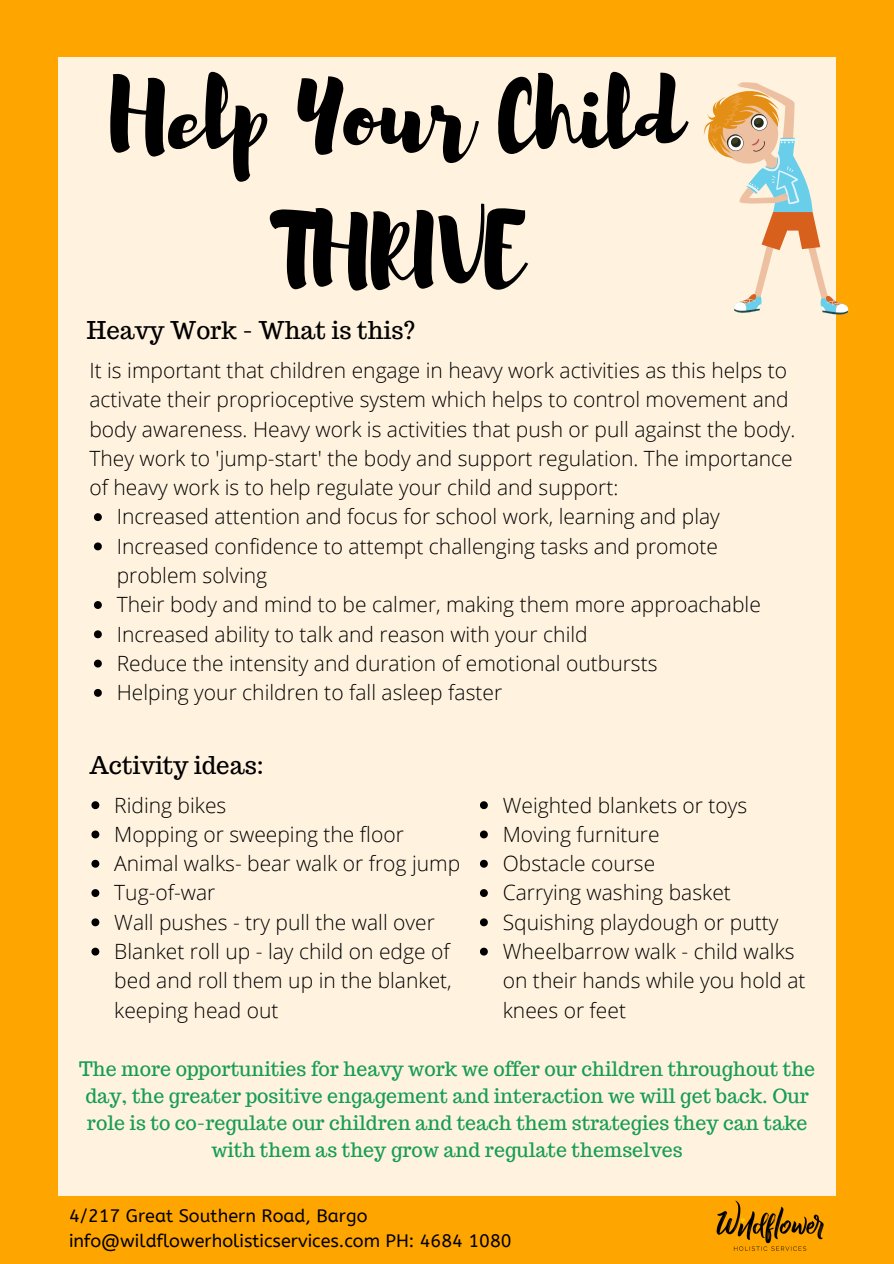
<style>
.page{position:relative;width:894px;height:1264px;background:#fff}
.page>*{position:absolute;margin:0;border:0;box-sizing:border-box;transform-origin:0 0}
.t1{font:96.15px/133.9px "Brusher";color:#000;text-align:center}
.t2{font:24px "Trocchi";color:#000}
.t3{font:300 21px/29.2px "Open Sans";color:#000}
.t4{font:19.5px/27px "Trocchi";color:#169d53;text-align:center}
.t5{font:18px/24.8px "A Bee Zee";color:#000}
</style>
<div class="page">
<div style="left:0;top:0;width:893px;height:1263px;background:#ffa500"></div>
<div style="left:58px;top:58px;width:777px;height:1137px;background:#fff3df"></div>
<img style="left:701px;top:1195px;width:132px;height:56px">
<svg style="left:703px;top:82px;width:146px;height:233px"></svg>
<svg style="left:94px;top:513px;width:8px;height:8px"></svg>
<svg style="left:94px;top:542px;width:8px;height:8px"></svg>
<svg style="left:94px;top:601px;width:8px;height:8px"></svg>
<svg style="left:94px;top:630px;width:8px;height:8px"></svg>
<svg style="left:94px;top:659px;width:8px;height:8px"></svg>
<svg style="left:94px;top:689px;width:8px;height:7px"></svg>
<svg style="left:91px;top:801px;width:8px;height:8px"></svg>
<svg style="left:91px;top:830px;width:8px;height:8px"></svg>
<svg style="left:91px;top:859px;width:8px;height:8px"></svg>
<svg style="left:91px;top:889px;width:8px;height:8px"></svg>
<svg style="left:91px;top:918px;width:8px;height:8px"></svg>
<svg style="left:91px;top:947px;width:8px;height:8px"></svg>
<svg style="left:480px;top:801px;width:7px;height:8px"></svg>
<svg style="left:480px;top:830px;width:7px;height:8px"></svg>
<svg style="left:480px;top:859px;width:7px;height:8px"></svg>
<svg style="left:480px;top:889px;width:7px;height:8px"></svg>
<svg style="left:480px;top:918px;width:7px;height:8px"></svg>
<svg style="left:480px;top:947px;width:7px;height:8px"></svg>
<h1 class="t1" style="left:110px;top:44px;width:573px">Help Your Child<br>THRIVE</h1>
<p class="t2" style="left:87px;top:314px;width:330px">Heavy Work - What is this?</p>
<p class="t3" style="left:89px;top:355px;width:707px">It is important that children engage in heavy work activities as this helps to activate their proprioceptive system which helps to control movement and body awareness. Heavy work is activities that push or pull against the body.<br>They work to 'jump-start' the body and support regulation. The importance of heavy work is to help regulate your child and support:</p>
<p class="t3" style="left:117px;top:501px;width:645px">Increased attention and focus for school work, learning and play Increased confidence to attempt challenging tasks and promote problem solving<br>Their body and mind to be calmer, making them more approachable Increased ability to talk and reason with your child<br>Reduce the intensity and duration of emotional outbursts<br>Helping your children to fall asleep faster</p>
<p class="t2" style="left:89px;top:749px;width:176px">Activity ideas:</p>
<p class="t3" style="left:114px;top:789px;width:347px">Riding bikes<br>Mopping or sweeping the floor<br>Animal walks- bear walk or frog jump<br>Tug-of-war<br>Wall pushes - try pull the wall over<br>Blanket roll up - lay child on edge of bed and roll them up in the blanket, keeping head out</p>
<p class="t3" style="left:502px;top:789px;width:304px">Weighted blankets or toys<br>Moving furniture<br>Obstacle course<br>Carrying washing basket<br>Squishing playdough or putty<br>Wheelbarrow walk - child walks on their hands while you hold at knees or feet</p>
<p class="t4" style="left:79px;top:1054px;width:737px">The more opportunities for heavy work we offer our children throughout the day, the greater positive engagement and interaction we will get back. Our role is to co-regulate our children and teach them strategies they can take with them as they grow and regulate themselves</p>
<p class="t5" style="left:69px;top:1204px;width:444px">4/217 Great Southern Road, Bargo info@wildflowerholisticservices.com PH: 4684 1080</p>
</div>
